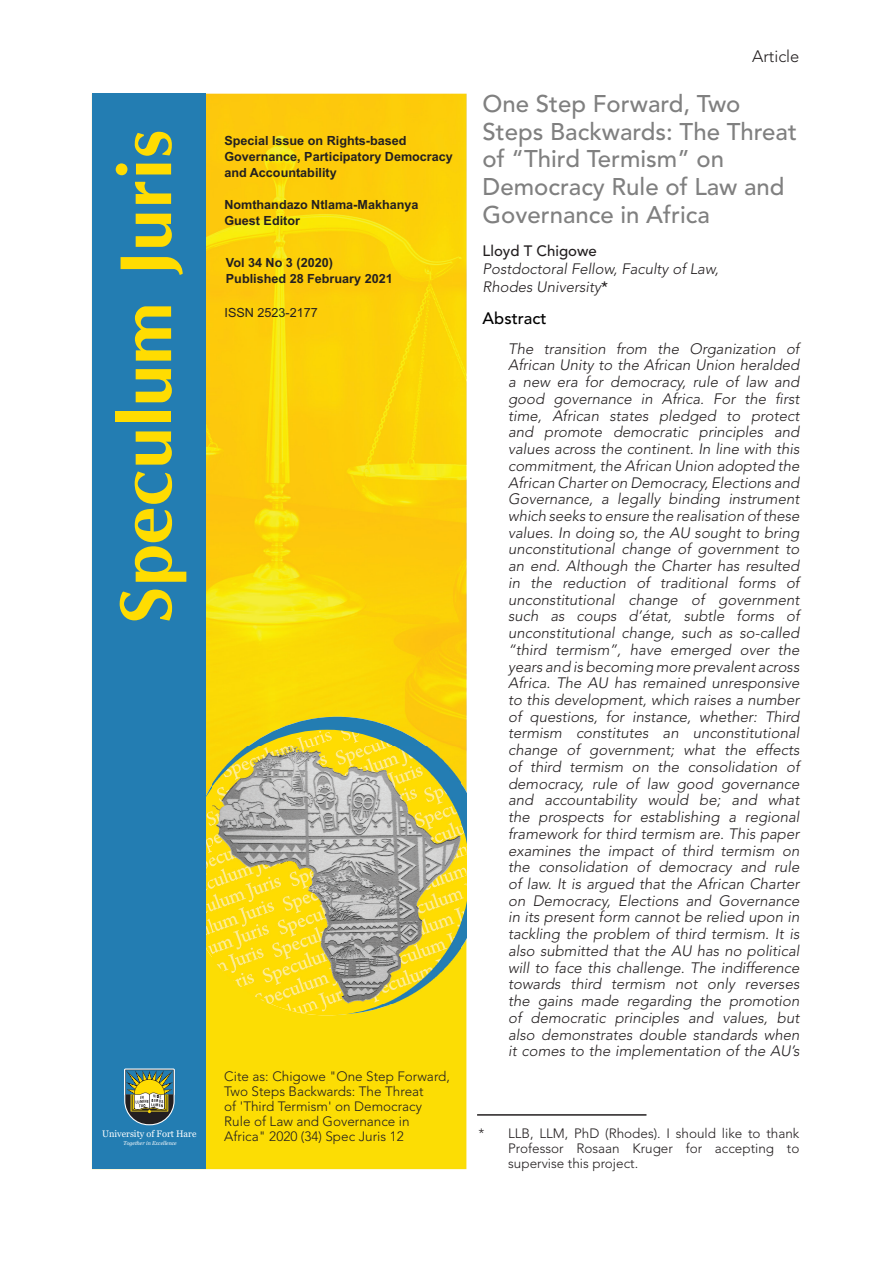
<style>
.page{position:relative;width:893px;height:1263px;background:#fff}
.page>*{position:absolute;margin:0;border:0;box-sizing:border-box;transform-origin:0 0}
.t1{font:700 75.9px "Optane";color:#ffdc01}
.t2{font:500 24px/27.8px "Avenir LT Std";color:#808080}
.Heading_1{font:500 16.5px "Avenir LT Std";color:#000}
.Bodytext{font:300 16.5px "Avenir LT Std";color:#231f20}
.Abstract{font:italic 300 15px/16.8px "Avenir LT Std";color:#231f20;text-align:justify}
.Author_details{font:italic 300 15px "Avenir LT Std";color:#231f20}
.Author_details-2{font:500 15px "Avenir LT Std";color:#231f20}
.Bodytext-2{font:300 13.5px/15px "Avenir LT Std";color:#231f20}
.Footnote_text{font:300 13.5px/15px "Avenir LT Std";color:#231f20;text-align:justify}
.t3{font:700 12.6px/15.9px "Arial";color:#231f20}
.t4{font:12.6px "Arial";color:#231f20}
.t5{font:9.45px "Georgia";color:#fff}
.t6{font:italic 5.4px "Georgia";color:#fff}
.s1{font-weight:500;font-style:normal}
</style>
<div class="page">
<img style="left:205px;top:94px;width:262px;height:1075px">
<svg style="left:205px;top:717px;width:262px;height:13px;background:#b5b740"></svg>
<svg style="left:205px;top:730px;width:262px;height:283px;background:#d2c82e"></svg>
<img style="left:213px;top:747px;width:248px;height:256px">
<div style="left:92px;top:94px;width:113px;height:1075px;background:#237db2"></div>
<svg style="left:124px;top:1068px;width:51px;height:57px"></svg>
<hr style="left:477px;top:1114px;width:169px;height:2px;background:#231f20">
<p class="t1" style="left:100px;top:624px;width:496px;rotate:-90deg">Speculum Juris</p>
<p class="t5" style="left:102px;top:1128px;width:96px">University of Fort Hare</p>
<p class="t6" style="left:123px;top:1139px;width:55px">Together in Excellence</p>
<p class="t3" style="left:224px;top:133px;width:230px">Special Issue on Rights-based<br>Governance, Participatory Democracy and Accountability</p>
<p class="t3" style="left:224px;top:197px;width:196px">Nomthandazo Ntlama-Makhanya<br>Guest Editor</p>
<p class="t3" style="left:226px;top:255px;width:168px">Vol 34 No 3 (2020)<br>Published 28 February 2021</p>
<p class="t4" style="left:225px;top:304px;width:95px">ISSN 2523-2177</p>
<p class="Bodytext-2" style="left:224px;top:1069px;width:227px">Cite as: Chigowe "One Step Forward,<br>Two Steps Backwards: The Threat<br>of 'Third Termism' on Democracy<br>Rule of Law and Governance in<br>Africa" 2020 (34) Spec Juris 12</p>
<p class="Bodytext" style="left:752px;top:47px;width:49px">Article</p>
<p class="t2" style="left:483px;top:90px;width:316px">One Step Forward, Two<br>Steps Backwards: The Threat of “Third Termism” on<br>Democracy Rule of Law and<br>Governance in Africa</p>
<p class="Author_details-2" style="left:483px;top:242px;width:116px">Lloyd T Chigowe</p>
<p class="Author_details" style="left:483px;top:260px;width:237px">Postdoctoral Fellow, Faculty of Law,</p>
<p class="Author_details" style="left:483px;top:278px;width:127px">Rhodes University<span class="s1">*</span></p>
<p class="Heading_1" style="left:483px;top:309px;width:65px">Abstract</p>
<p class="Abstract" style="left:508px;top:340px;width:293px">The transition from the Organization of African Unity to the African Union heralded a new era for democracy, rule of law and good governance in Africa. For the first time, African states pledged to protect and promote democratic principles and values across the continent. In line with this commitment, the African Union adopted the African Charter on Democracy, Elections and Governance, a legally binding instrument which seeks to ensure the realisation of these values. In doing so, the AU sought to bring unconstitutional change of government to an end. Although the Charter has resulted in the reduction of traditional forms of unconstitutional change of government such as coups d’état, subtle forms of unconstitutional change, such as so-called “third termism”, have emerged over the years and is becoming more prevalent across Africa. The AU has remained unresponsive to this development, which raises a number of questions, for instance, whether: Third termism constitutes an unconstitutional change of government; what the effects of third termism on the consolidation of democracy, rule of law good governance and accountability would be; and what the prospects for establishing a regional framework for third termism are. This paper examines the impact of third termism on the consolidation of democracy and rule of law. It is argued that the African Charter on Democracy, Elections and Governance in its present form cannot be relied upon in tackling the problem of third termism. It is also submitted that the AU has no political will to face this challenge. The indifference towards third termism not only reverses the gains made regarding the promotion of democratic principles and values, but also demonstrates double standards when it comes to the implementation of the AU’s</p>
<p class="Footnote_text" style="left:508px;top:1126px;width:293px;text-indent:-30px">* LLB, LLM, PhD (Rhodes). I should like to thank Professor Rosaan Kruger for accepting to supervise this project.</p>
</div>
